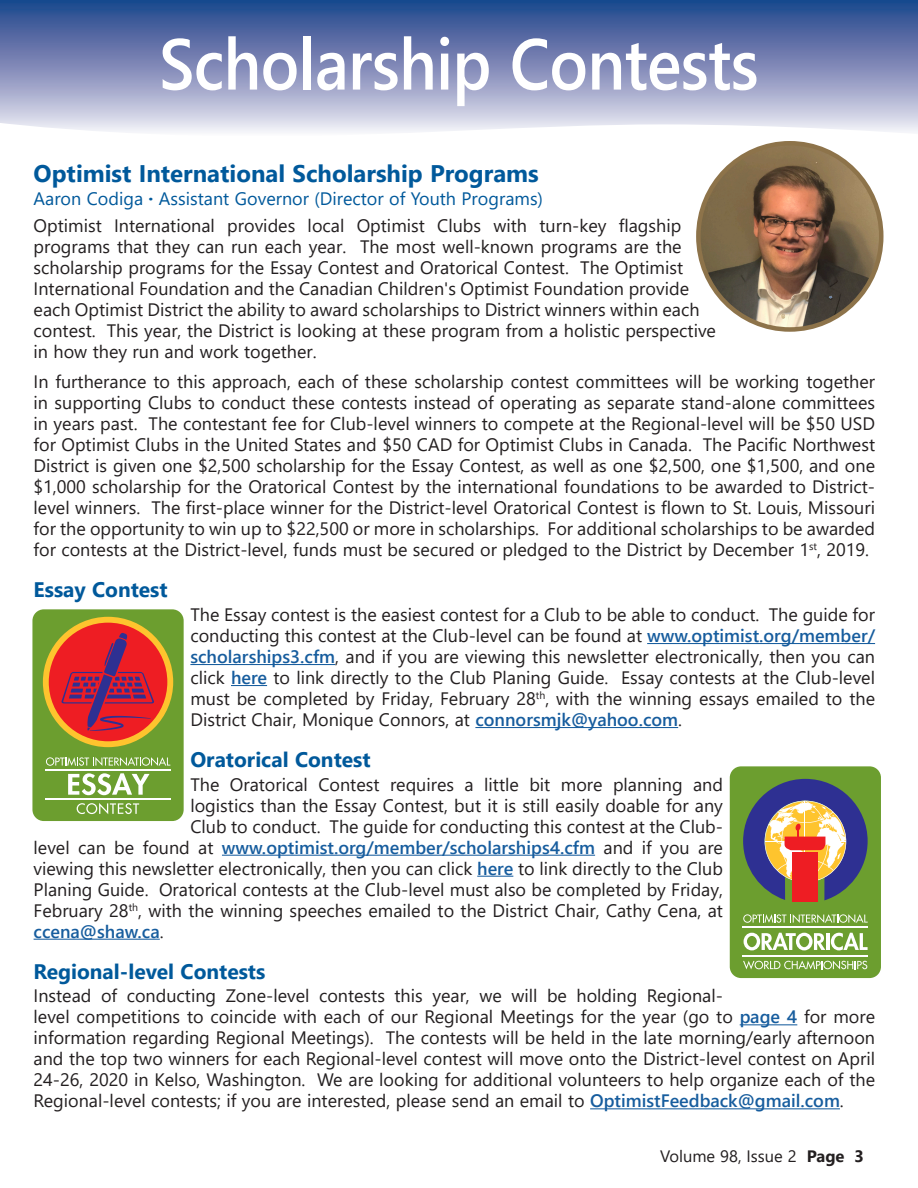
<style>
.page{position:relative;width:918px;height:1188px;background:#fff}
.page>*{position:absolute;margin:0;border:0;box-sizing:border-box;transform-origin:0 0}
.Page_Title{font:600 72px "Segoe UI";letter-spacing:-.01em;color:#fff;scale:.9 1}
.Subhead{font:700 24px "Segoe UI";color:#00599b}
.Subhead-2{font:700 21px "Segoe UI";color:#00599b}
.Body{font:18px/21px "Segoe UI";color:#231f20}
.Body-2{font:600 18px "Segoe UI";color:#175d9e}
.Subhead-3{font:18px "Segoe UI";color:#00599b}
.t1{font:16.5px "Segoe UI";color:#231f20}
.s1{font-weight:700}
.s2{font-weight:600;color:#175d9e}
.s3{font-weight:400;color:#231f20}
</style>
<div class="page">
<hr style="left:647px;top:643px;width:228px;height:1px;background:#175d9e">
<hr style="left:190px;top:664px;width:145px;height:1px;background:#175d9e">
<hr style="left:231px;top:685px;width:36px;height:1px;background:#175d9e">
<hr style="left:475px;top:727px;width:203px;height:1px;background:#175d9e">
<hr style="left:222px;top:855px;width:373px;height:1px;background:#175d9e">
<hr style="left:477px;top:876px;width:36px;height:1px;background:#175d9e">
<hr style="left:34px;top:939px;width:126px;height:1px;background:#175d9e">
<hr style="left:740px;top:1024px;width:57px;height:1px;background:#175d9e">
<hr style="left:590px;top:1108px;width:250px;height:1px;background:#175d9e">
<img style="left:698px;top:143px;width:181px;height:186px">
<div style="left:696px;top:141px;width:188px;height:191px;border:4px solid #8d734a;border-radius:50%"></div>
<div style="left:32px;top:609px;width:152px;height:212px;background:#6c9e2f;border-radius:11px"></div>
<svg style="left:68px;top:773px;width:82px;height:22px"></svg>
<svg style="left:77px;top:803px;width:62px;height:11px"></svg>
<hr style="left:46px;top:798px;width:125px;height:1px;background:#fff">
<hr style="left:46px;top:769px;width:125px;height:1px;background:#fff">
<svg style="left:46px;top:757px;width:124px;height:9px"></svg>
<svg style="left:43px;top:617px;width:130px;height:130px"></svg>
<div style="left:730px;top:766px;width:151px;height:212px;background:#6c9e2f;border-radius:11px"></div>
<div style="left:792px;top:852px;width:26px;height:49px;background:#ee1d23"></div>
<svg style="left:743px;top:779px;width:125px;height:121px"></svg>
<svg style="left:743px;top:961px;width:124px;height:8px"></svg>
<svg style="left:744px;top:933px;width:81px;height:17px"></svg>
<hr style="left:826px;top:933px;width:3px;height:17px;background:#fff">
<svg style="left:831px;top:933px;width:37px;height:17px"></svg>
<hr style="left:743px;top:955px;width:125px;height:1px;background:#fff">
<hr style="left:743px;top:926px;width:125px;height:1px;background:#fff">
<svg style="left:743px;top:914px;width:125px;height:9px"></svg>
<svg style="left:0;top:0;width:918px;height:132px;background:#8390bb"></svg>
<p class="Page_Title" style="left:159px;top:-4px;width:668px">Scholarship Contests</p>
<p class="Subhead" style="left:34px;top:151px;width:507px">Optimist International Scholarship Programs</p>
<p class="Subhead-3" style="left:34px;top:181px;width:511px">Aaron Codiga <span class="s1">·</span> Assistant Governor (Director of Youth Programs)</p>
<p class="Body" style="left:34px;top:214px;width:684px">Optimist International provides local Optimist Clubs with turn-key flagship programs that they can run each year. The most well-known programs are the scholarship programs for the Essay Contest and Oratorical Contest. The Optimist International Foundation and the Canadian Children's Optimist Foundation provide each Optimist District the ability to award scholarships to District winners within each contest. This year, the District is looking at these program from a holistic perspective in how they run and work together.</p>
<p class="Body" style="left:34px;top:370px;width:843px;text-align:justify">In furtherance to this approach, each of these scholarship contest committees will be working together in supporting Clubs to conduct these contests instead of operating as separate stand-alone committees in years past. The contestant fee for Club-level winners to compete at the Regional-level will be $50 USD for Optimist Clubs in the United States and $50 CAD for Optimist Clubs in Canada. The Pacific Northwest District is given one $2,500 scholarship for the Essay Contest, as well as one $2,500, one $1,500, and one $1,000 scholarship for the Oratorical Contest by the international foundations to be awarded to District&shy;level winners. The first-place winner for the District-level Oratorical Contest is flown to St. Louis, Missouri for the opportunity to win up to $22,500 or more in scholarships. For additional scholarships to be awarded for contests at the District-level, funds must be secured or pledged to the District by December 1<sup>st</sup>, 2019.</p>
<p class="Subhead-2" style="left:34px;top:570px;width:136px">Essay Contest</p>
<p class="Body" style="left:190px;top:602px;width:686px;text-align:justify">The Essay contest is the easiest contest for a Club to be able to conduct. The guide for conducting this contest at the Club-level can be found at <span class="s2">www.optimist.org/member/ scholarships3.cfm</span>, and if you are viewing this newsletter electronically, then you can click <span class="s2">here</span> to link directly to the Club Planing Guide. Essay contests at the Club-level must be completed by Friday, February 28<sup>th</sup>, with the winning essays emailed to the District Chair, Monique Connors, at <span class="s2">connorsmjk@yahoo.com</span>.</p>
<p class="Subhead-2" style="left:190px;top:740px;width:182px">Oratorical Contest</p>
<p class="Body" style="left:190px;top:772px;width:534px">The Oratorical Contest requires a little bit more planning and</p>
<p class="Body" style="left:190px;top:793px;width:534px">logistics than the Essay Contest, but it is still easily doable for any</p>
<p class="Body" style="left:190px;top:814px;width:534px">Club to conduct. The guide for conducting this contest at the Club-</p>
<p class="Body-2" style="left:34px;top:830px;width:691px"><span class="s3">level can be found at</span> www.optimist.org/member/scholarships4.cfm <span class="s3">and if you are</span></p>
<p class="Body" style="left:34px;top:856px;width:691px">viewing this newsletter electronically, then you can click <span class="s2">here</span> to link directly to the Club</p>
<p class="Body" style="left:34px;top:877px;width:691px">Planing Guide. Oratorical contests at the Club-level must also be completed by Friday,</p>
<p class="Body" style="left:34px;top:898px;width:691px">February 28<sup>th</sup>, with the winning speeches emailed to the District Chair, Cathy Cena, at</p>
<p class="Body-2" style="left:34px;top:914px;width:132px">ccena@shaw.ca<span class="s3">.</span></p>
<p class="Subhead-2" style="left:34px;top:951px;width:233px">Regional-level Contests</p>
<p class="Body" style="left:34px;top:984px;width:843px">Instead of conducting Zone-level contests this year, we will be holding Regional-<br>level competitions to coincide with each of our Regional Meetings for the year (go to <span class="s2">page 4</span> for more information regarding Regional Meetings). The contests will be held in the late morning/early afternoon and the top two winners for each Regional-level contest will move onto the District-level contest on April 24-26, 2020 in Kelso, Washington. We are looking for additional volunteers to help organize each of the Regional-level contests; if you are interested, please send an email to <span class="s2">OptimistFeedback@gmail.com</span>.</p>
<p class="t1" style="left:660px;top:1141px;width:205px">Volume 98, Issue 2 <span class="s1">Page 3</span></p>
</div>
